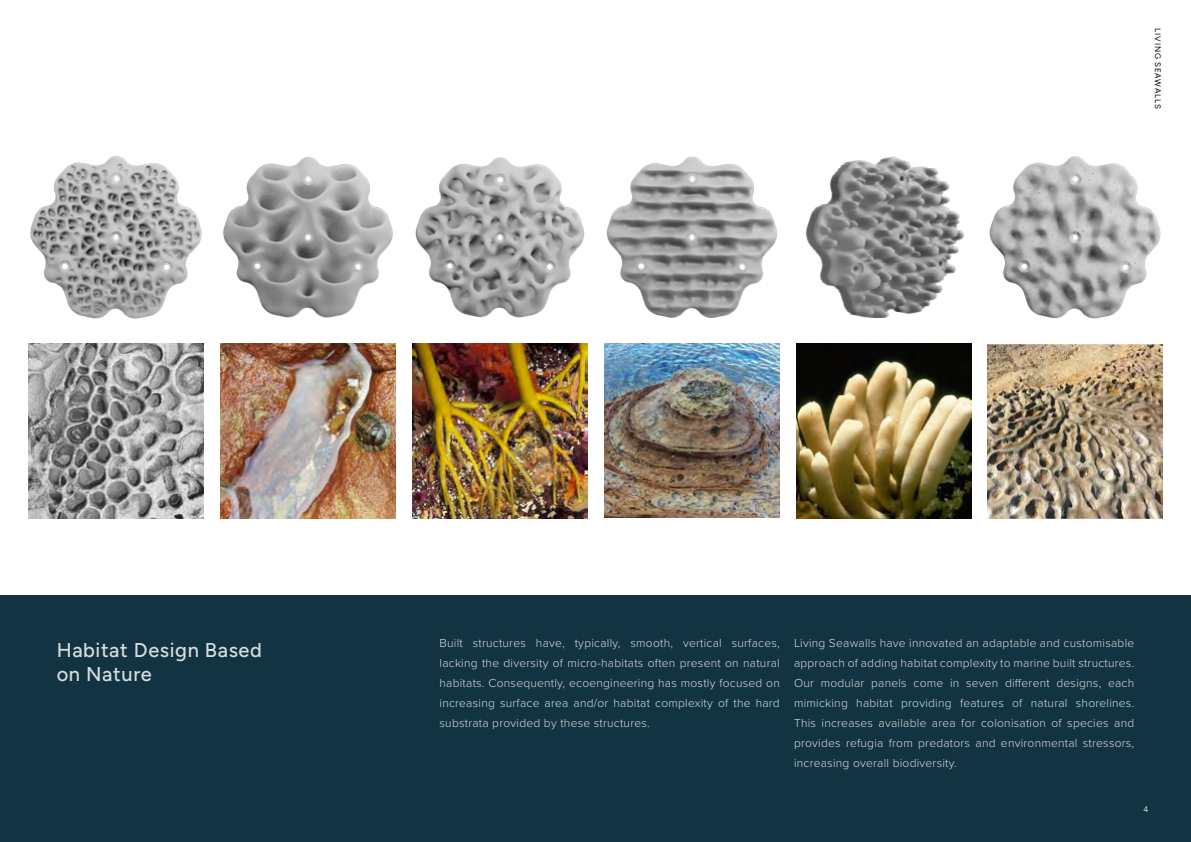
<style>
.page{position:relative;width:1191px;height:842px;background:#fff}
.page>*{position:absolute;margin:0;border:0;box-sizing:border-box;transform-origin:0 0}
.t1{font:500 20px/24.3px "Figtree";letter-spacing:.03em;color:#d8dce1}
.t2{font:300 12px/20px "Proxima Nova";letter-spacing:.02em;color:#d8dce1;text-align:justify}
.t3{font:8px "Figtree";letter-spacing:.1em;color:#000}
.t4{font:8px "Figtree";color:#d8dce1}
</style>
<div class="page">
<div style="left:0;top:595px;width:1191px;height:247px;background:#123341"></div>
<img style="left:28px;top:344px;width:175px;height:175px">
<img style="left:604px;top:344px;width:175px;height:174px">
<img style="left:220px;top:344px;width:175px;height:175px">
<img style="left:796px;top:344px;width:175px;height:175px">
<img style="left:413px;top:344px;width:174px;height:175px">
<img style="left:987px;top:344px;width:175px;height:175px">
<img style="left:30px;top:156px;width:172px;height:163px">
<img style="left:223px;top:157px;width:170px;height:161px">
<img style="left:415px;top:157px;width:170px;height:161px">
<img style="left:606px;top:156px;width:171px;height:162px">
<img style="left:989px;top:156px;width:172px;height:163px">
<img style="left:805px;top:156px;width:160px;height:162px">
<p class="t3" style="left:1162px;top:28px;width:82px;rotate:90deg">LIVING SEAWALLS</p>
<h1 class="t1" style="left:57px;top:638px;width:207px">Habitat Design Based on Nature</h1>
<p class="t2" style="left:439px;top:633px;width:342px">Built structures have, typically, smooth, vertical surfaces, lacking the diversity of micro-habitats often present on natural habitats. Consequently, ecoengineering has mostly focused on increasing surface area and/or habitat complexity of the hard substrata provided by these structures.</p>
<p class="t2" style="left:794px;top:633px;width:342px">Living Seawalls have innovated an adaptable and customisable approach of adding habitat complexity to marine built structures.<br>Our modular panels come in seven different designs, each mimicking habitat providing features of natural shorelines.<br>This increases available area for colonisation of species and provides refugia from predators and environmental stressors, increasing overall biodiversity.</p>
<p class="t4" style="left:1143px;top:804px;width:6px">4</p>
</div>
